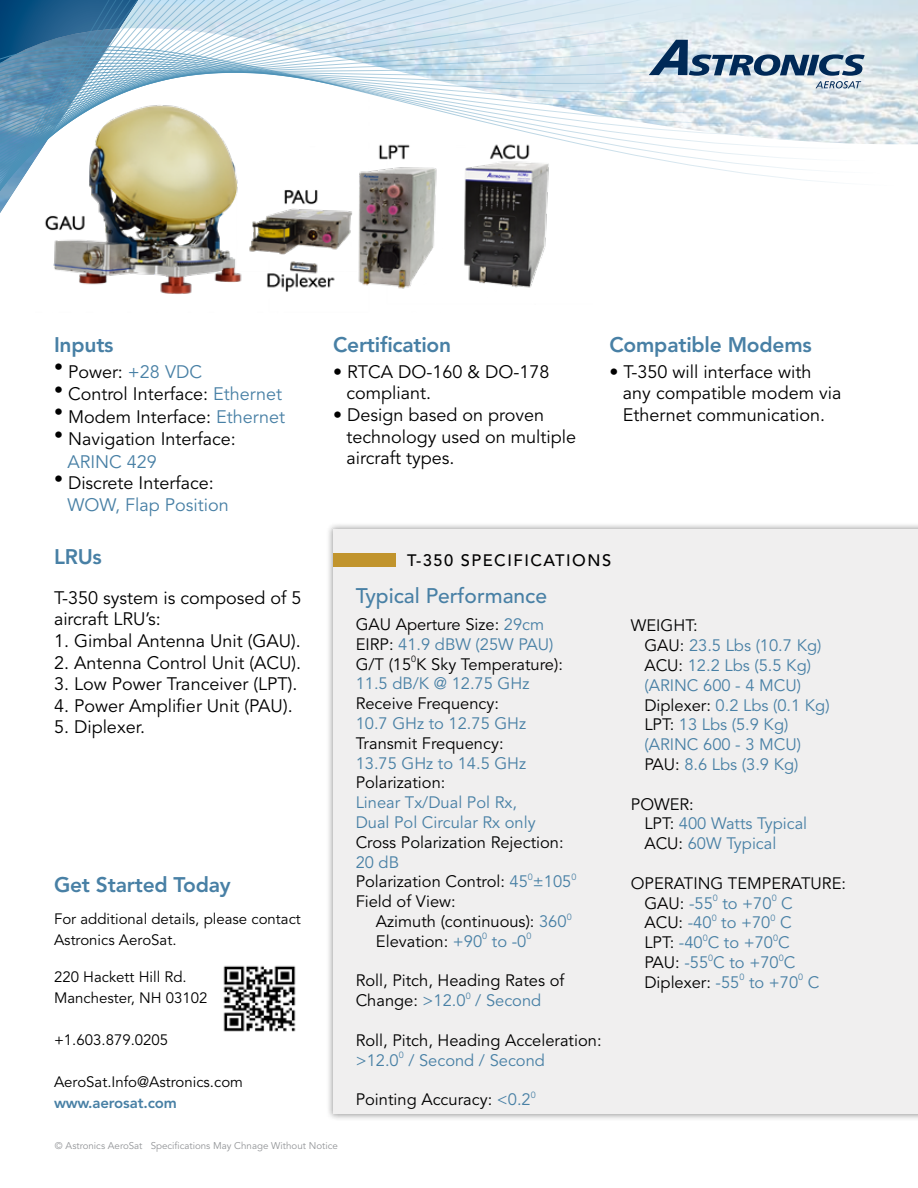
<style>
.page{position:relative;width:918px;height:1188px;background:#fff}
.page>*{position:absolute;margin:0;border:0;box-sizing:border-box;transform-origin:0 0}
.t1{font:800 21px "Avenir LT Std";letter-spacing:-.01em;color:#4880a5}
.t2{font:500 21px "Avenir LT Std";color:#4880a5}
.t3{font:18px/21.6px "Avenir LT Std";color:#000}
.t4{font:18px "Avenir LT Std";color:#4880a5}
.t5{font:16.5px/19.8px "Avenir LT Std";color:#000}
.t6{font:16.5px/19.8px "Avenir LT Std";color:#4880a5}
.t7{font:500 16.5px "Avenir LT Std";letter-spacing:.09em;color:#000}
.t8{font:15px/21px "Avenir LT Std";color:#000}
.t9{font:800 15px "Avenir LT Std";letter-spacing:-.01em;color:#4880a5}
.t10{font:9.75px "Avenir LT Std";color:#939598}
.t11{font:9px "Avenir LT Std";color:#4880a5}
.t12{font:9px "Avenir LT Std";color:#000}
.s1{color:#4880a5}
.s2{color:#000}
</style>
<div class="page">
<svg style="left:0;top:0;width:918px;height:213px"></svg>
<svg style="left:649px;top:40px;width:216px;height:48px;background:#a0b3c3"></svg>
<div style="left:326px;top:522px;width:592px;height:599px;background:#000;opacity:.4"></div>
<div style="left:333px;top:530px;width:585px;height:584px;background:#f0efef"></div>
<div style="left:333px;top:553px;width:63px;height:14px;background:#c1942d"></div>
<img style="left:36px;top:57px;width:557px;height:237px">
<img style="left:223px;top:965px;width:73px;height:67px">
<p class="t1" style="left:54px;top:332px;width:61px">Inputs</p>
<p class="t3" style="left:54px;top:361px;width:150px">• Power: <span class="s1">+28 VDC</span></p>
<p class="t3" style="left:54px;top:384px;width:230px">• Control Interface: <span class="s1">Ethernet</span></p>
<p class="t3" style="left:54px;top:406px;width:233px">• Modem Interface: <span class="s1">Ethernet</span></p>
<p class="t3" style="left:54px;top:429px;width:183px">• Navigation Interface:</p>
<p class="t4" style="left:68px;top:451px;width:91px">ARINC 429</p>
<p class="t3" style="left:54px;top:473px;width:161px">• Discrete Interface:</p>
<p class="t4" style="left:68px;top:494px;width:163px">WOW, Flap Position</p>
<p class="t1" style="left:54px;top:544px;width:49px">LRUs</p>
<p class="t3" style="left:54px;top:587px;width:249px">T-350 system is composed of 5 aircraft LRU’s:</p>
<p class="t3" style="left:54px;top:630px;width:248px">1. Gimbal Antenna Unit (GAU).</p>
<p class="t3" style="left:54px;top:652px;width:249px">2. Antenna Control Unit (ACU).</p>
<p class="t3" style="left:54px;top:674px;width:245px">3. Low Power Tranceiver (LPT).</p>
<p class="t3" style="left:54px;top:695px;width:240px">4. Power Amplifier Unit (PAU).</p>
<p class="t3" style="left:54px;top:717px;width:93px">5. Diplexer.</p>
<p class="t1" style="left:54px;top:872px;width:178px">Get Started Today</p>
<p class="t8" style="left:54px;top:908px;width:248px">For additional details, please contact<br>Astronics AeroSat.</p>
<p class="t8" style="left:54px;top:966px;width:155px">220 Hackett Hill Rd.<br>Manchester, NH 03102</p>
<p class="t8" style="left:54px;top:1029px;width:116px">+1.603.879.0205</p>
<p class="t8" style="left:54px;top:1071px;width:191px">AeroSat.Info@Astronics.com</p>
<p class="t9" style="left:54px;top:1094px;width:124px">www.aerosat.com</p>
<p class="t1" style="left:333px;top:332px;width:120px">Certification</p>
<p class="t3" style="left:346px;top:361px;width:205px;text-indent:-14px">• RTCA DO-160 &amp; DO-178 compliant.</p>
<p class="t3" style="left:346px;top:404px;width:231px;text-indent:-14px">• Design based on proven technology used on multiple aircraft types.</p>
<p class="t1" style="left:609px;top:332px;width:204px">Compatible Modems</p>
<p class="t3" style="left:623px;top:361px;width:220px;text-indent:-14px">• T-350 will interface with any compatible modem via<br>Ethernet communication.</p>
<p class="t7" style="left:407px;top:550px;width:205px">T-350 SPECIFICATIONS</p>
<p class="t2" style="left:356px;top:583px;width:193px">Typical Performance</p>
<p class="t5" style="left:356px;top:615px;width:209px">GAU Aperture Size: <span class="s1">29cm<br></span>EIRP: <span class="s1">41.9 dBW (25W PAU)<br></span>G/T (15 K Sky Temperature):</p>
<p class="t12" style="left:411px;top:654px;width:7px">0</p>
<p class="t6" style="left:356px;top:674px;width:175px">11.5 dB/K @ 12.75 GHz</p>
<p class="t5" style="left:356px;top:694px;width:145px">Receive Frequency:</p>
<p class="t6" style="left:356px;top:714px;width:172px">10.7 GHz to 12.75 GHz</p>
<p class="t5" style="left:356px;top:734px;width:149px">Transmit Frequency:</p>
<p class="t6" style="left:356px;top:753px;width:172px">13.75 GHz to 14.5 GHz</p>
<p class="t5" style="left:356px;top:773px;width:91px">Polarization:</p>
<p class="t6" style="left:356px;top:793px;width:181px">Linear Tx/Dual Pol Rx,<br>Dual Pol Circular Rx only</p>
<p class="t5" style="left:356px;top:833px;width:210px">Cross Polarization Rejection:</p>
<p class="t5" style="left:356px;top:852px;width:217px"><span class="s1">20 dB<br></span>Polarization Control: <span class="s1">45 ±105</span></p>
<p class="t11" style="left:528px;top:872px;width:7px">0</p>
<p class="t11" style="left:571px;top:872px;width:7px">0</p>
<p class="t5" style="left:376px;top:892px;width:192px;text-indent:-20px">Field of View:<br>Azimuth (continuous): <span class="s1">360</span></p>
<p class="t11" style="left:567px;top:911px;width:7px">0</p>
<p class="t5" style="left:376px;top:932px;width:108px">Elevation: <span class="s1">+90</span></p>
<p class="t11" style="left:482px;top:931px;width:7px">0</p>
<p class="t6" style="left:492px;top:932px;width:36px">to -0</p>
<p class="t11" style="left:526px;top:931px;width:7px">0</p>
<p class="t5" style="left:356px;top:971px;width:210px">Roll, Pitch, Heading Rates of<br>Change: <span class="s1">&gt;12.0</span></p>
<p class="t11" style="left:466px;top:990px;width:7px">0</p>
<p class="t6" style="left:475px;top:991px;width:68px">/ Second</p>
<p class="t5" style="left:356px;top:1031px;width:247px">Roll, Pitch, Heading Acceleration:</p>
<p class="t6" style="left:356px;top:1050px;width:45px">&gt;12.0</p>
<p class="t11" style="left:399px;top:1050px;width:7px">0</p>
<p class="t6" style="left:408px;top:1050px;width:138px">/ Second / Second</p>
<p class="t5" style="left:356px;top:1090px;width:177px">Pointing Accuracy: <span class="s1">&lt;0.2</span></p>
<p class="t11" style="left:531px;top:1089px;width:7px">0</p>
<p class="t6" style="left:644px;top:616px;width:187px;text-indent:-13px"><span class="s2">WEIGHT:<br>GAU:</span> 23.5 Lbs (10.7 Kg)<br><span class="s2">ACU:</span> 12.2 Lbs (5.5 Kg) (ARINC 600 - 4 MCU)<br><span class="s2">Diplexer:</span> 0.2 Lbs (0.1 Kg)<br><span class="s2">LPT:</span> 13 Lbs (5.9 Kg) (ARINC 600 - 3 MCU)<br><span class="s2">PAU:</span> 8.6 Lbs (3.9 Kg)</p>
<p class="t6" style="left:644px;top:794px;width:164px;text-indent:-13px"><span class="s2">POWER:<br>LPT:</span> 400 Watts Typical<br><span class="s2">ACU:</span> 60W Typical</p>
<p class="t5" style="left:644px;top:874px;width:203px;text-indent:-13px">OPERATING TEMPERATURE:<br>GAU: <span class="s1">-55</span></p>
<p class="t11" style="left:713px;top:893px;width:7px">0</p>
<p class="t6" style="left:722px;top:893px;width:51px">to +70</p>
<p class="t11" style="left:772px;top:893px;width:7px">0</p>
<p class="t6" style="left:781px;top:893px;width:13px">C</p>
<p class="t5" style="left:644px;top:913px;width:69px">ACU: <span class="s1">-40</span></p>
<p class="t11" style="left:712px;top:913px;width:7px">0</p>
<p class="t6" style="left:721px;top:913px;width:51px">to +70</p>
<p class="t11" style="left:770px;top:913px;width:7px">0</p>
<p class="t6" style="left:644px;top:913px;width:149px;text-align:right">C<br><span class="s2">LPT:</span> -40 C to +70 C</p>
<p class="t11" style="left:703px;top:932px;width:7px">0</p>
<p class="t11" style="left:773px;top:932px;width:7px">0</p>
<p class="t6" style="left:644px;top:953px;width:152px"><span class="s2">PAU:</span> -55 C to +70 C</p>
<p class="t11" style="left:708px;top:952px;width:7px">0</p>
<p class="t11" style="left:779px;top:952px;width:7px">0</p>
<p class="t5" style="left:644px;top:973px;width:97px">Diplexer: <span class="s1">-55</span></p>
<p class="t11" style="left:739px;top:972px;width:7px">0</p>
<p class="t6" style="left:749px;top:973px;width:51px">to +70</p>
<p class="t11" style="left:798px;top:972px;width:7px">0</p>
<p class="t6" style="left:808px;top:973px;width:13px">C</p>
<p class="t10" style="left:55px;top:1140px;width:285px">© Astronics AeroSat Specifications May Chnage Without Notice</p>
</div>
